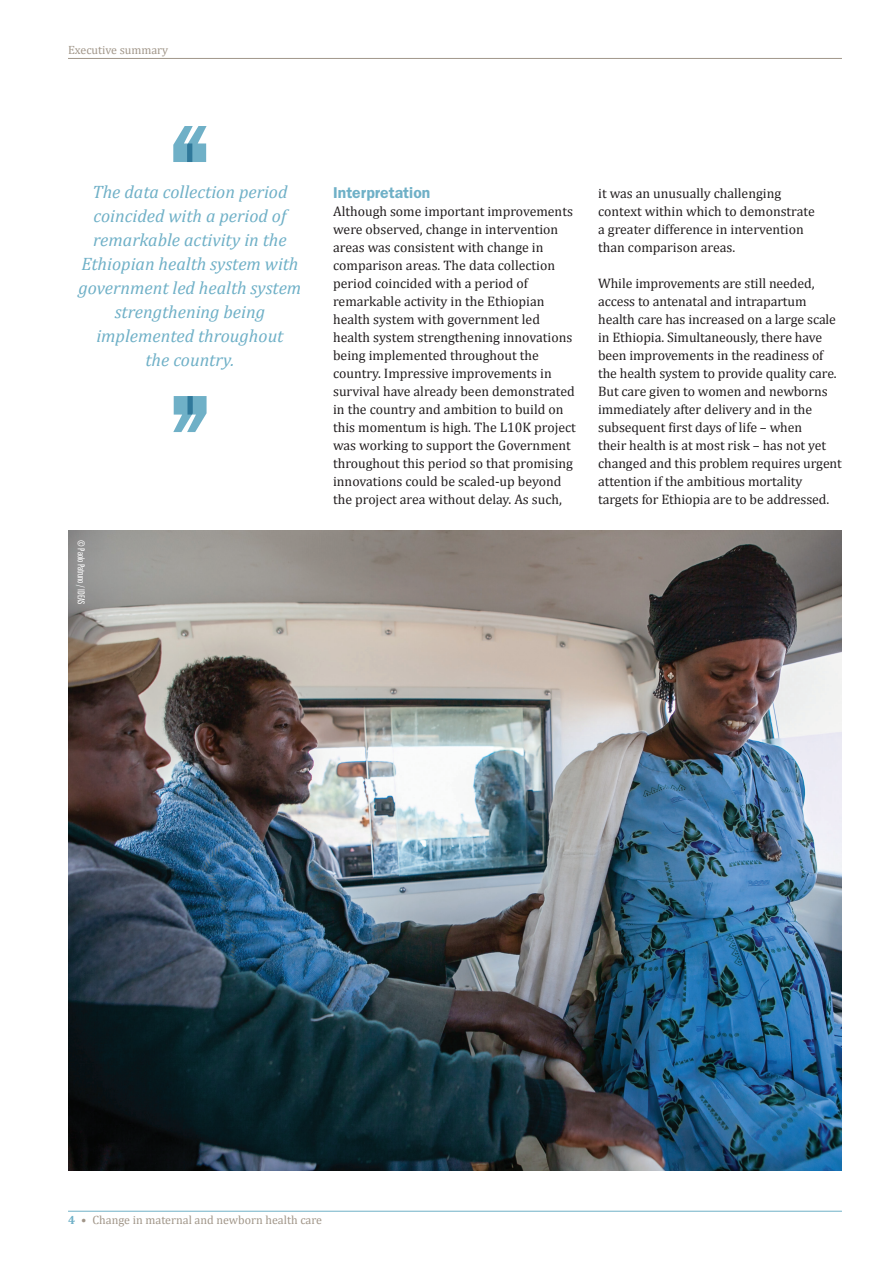
<style>
.page{position:relative;width:893px;height:1263px;background:#fff}
.page>*{position:absolute;margin:0;border:0;box-sizing:border-box;transform-origin:0 0}
.t1{font:italic 18px/24px "Cambria";color:#6fb0c7;text-align:center}
.t2{font:600 15.75px "ITC Franklin Gothic Std";color:#6fb0c7}
.t3{font:13.8px/18px "Cambria";color:#231f20}
.t4{font:12px "Cambria";color:#a19689}
.t5{font:10.5px "ITC Franklin Gothic Std Bk X Cp";color:#fff}
.s1{font-weight:700;color:#6fb0c7}
.s2{font-weight:700}
</style>
<div class="page">
<hr style="left:68px;top:1211px;width:774px;height:1px;background:#6fb0c7">
<hr style="left:68px;top:58px;width:774px;height:1px;background:#a19689">
<svg style="left:173px;top:126px;width:34px;height:36px"></svg>
<svg style="left:173px;top:396px;width:34px;height:36px"></svg>
<img style="left:68px;top:530px;width:774px;height:640px">
<p class="t4" style="left:68px;top:43px;width:102px">Executive summary</p>
<h1 class="t1" style="left:79px;top:179px;width:224px">The data collection period coincided with a period of remarkable activity in the<br>Ethiopian health system with government led health system strengthening being implemented throughout<br>the country.</h1>
<p class="t5" style="left:87px;top:540px;width:65px;rotate:90deg">© Paolo Patruno / IDEAS</p>
<p class="t2" style="left:333px;top:183px;width:99px">Interpretation</p>
<p class="t3" style="left:333px;top:202px;width:244px">Although some important improvements were observed, change in intervention areas was consistent with change in comparison areas. The data collection period coincided with a period of remarkable activity in the Ethiopian health system with government led health system strengthening innovations being implemented throughout the country. Impressive improvements in survival have already been demonstrated in the country and ambition to build on this momentum is high. The L10K project was working to support the Government throughout this period so that promising innovations could be scaled-up beyond the project area without delay. As such,</p>
<p class="t3" style="left:598px;top:184px;width:218px">it was an unusually challenging context within which to demonstrate a greater difference in intervention than comparison areas.</p>
<p class="t3" style="left:598px;top:274px;width:245px">While improvements are still needed, access to antenatal and intrapartum health care has increased on a large scale in Ethiopia. Simultaneously, there have been improvements in the readiness of the health system to provide quality care.<br>But care given to women and newborns immediately after delivery and in the subsequent first days of life – when<br>their health is at most risk – has not yet changed and this problem requires urgent attention if the ambitious mortality targets for Ethiopia are to be addressed.</p>
<p class="t4" style="left:68px;top:1213px;width:256px"><span class="s1">4</span> <span class="s2">•</span> Change in maternal and newborn health care</p>
</div>
